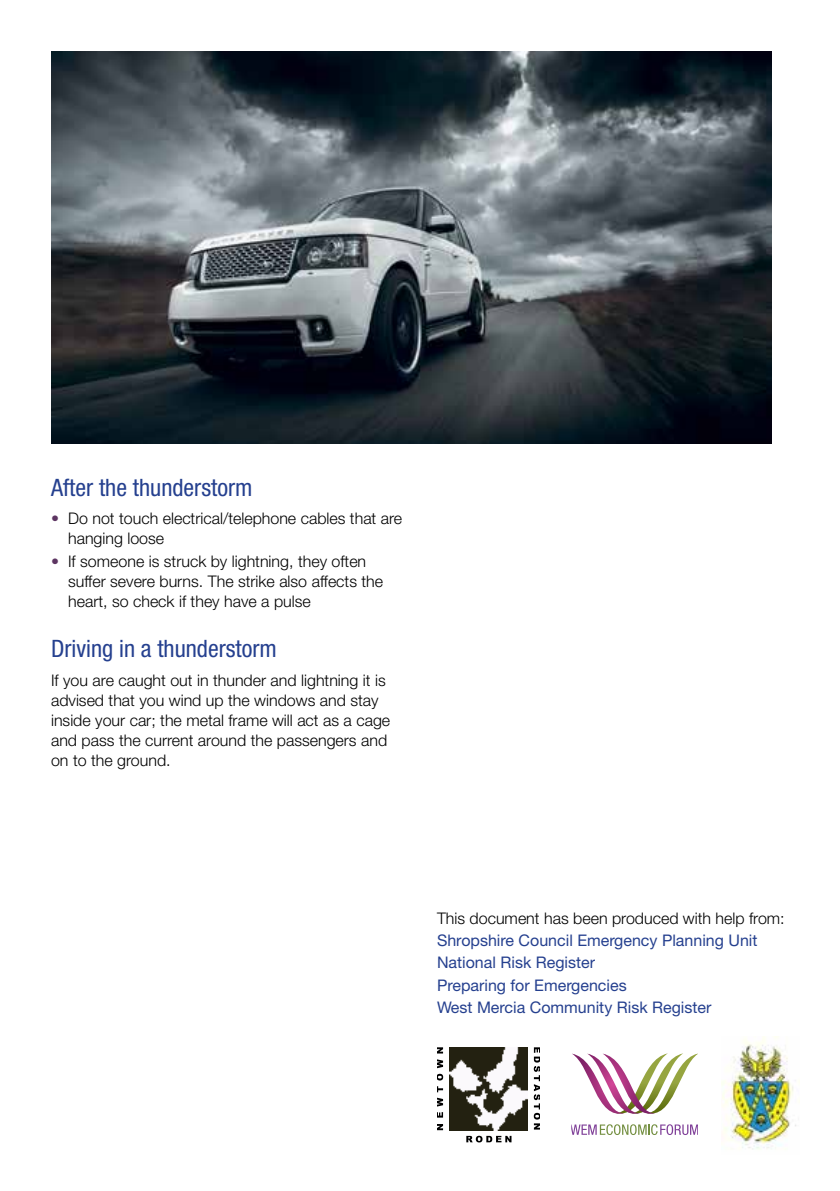
<style>
.page{position:relative;width:840px;height:1191px;background:#fff}
.page>*{position:absolute;margin:0;border:0;box-sizing:border-box;transform-origin:0 0}
.t1{font:condensed 24px "Helvetica Neue LT Std";color:#25408f}
.t2{font:300 16px/20px "Helvetica Neue LT Std";color:#000}
.t3{font:16px/22.2px "Helvetica Neue LT Std";color:#25408f}
.s1{color:#5d3562}
</style>
<div class="page">
<svg style="left:466px;top:1135px;width:45px;height:7px"></svg>
<svg style="left:533px;top:1047px;width:6px;height:82px"></svg>
<svg style="left:437px;top:1124px;width:6px;height:6px"></svg>
<svg style="left:437px;top:1112px;width:6px;height:5px"></svg>
<svg style="left:437px;top:1086px;width:6px;height:20px"></svg>
<svg style="left:437px;top:1059px;width:6px;height:21px"></svg>
<svg style="left:437px;top:1047px;width:6px;height:6px"></svg>
<img style="left:449px;top:1047px;width:78px;height:83px">
<svg style="left:571px;top:1053px;width:126px;height:82px"></svg>
<img style="left:721px;top:1036px;width:75px;height:114px">
<img style="left:51px;top:51px;width:719px;height:392px">
<h1 class="t1" style="left:51px;top:473px;width:203px">After the thunderstorm</h1>
<p class="t2" style="left:68px;top:508px;width:335px;text-indent:-17px"><span class="s1">•</span> Do not touch electrical/telephone cables that are hanging loose</p>
<p class="t2" style="left:68px;top:551px;width:316px;text-indent:-17px"><span class="s1">•</span> If someone is struck by lightning, they often suffer severe burns. The strike also affects the heart, so check if they have a pulse</p>
<h1 class="t1" style="left:51px;top:634px;width:227px">Driving in a thunderstorm</h1>
<p class="t2" style="left:51px;top:669px;width:340px">If you are caught out in thunder and lightning it is advised that you wind up the windows and stay inside your car; the metal frame will act as a cage and pass the current around the passengers and on to the ground.</p>
<p class="t2" style="left:437px;top:908px;width:349px">This document has been produced with help from:</p>
<p class="t3" style="left:437px;top:929px;width:322px">Shropshire Council Emergency Planning Unit National Risk Register<br>Preparing for Emergencies<br>West Mercia Community Risk Register</p>
</div>
